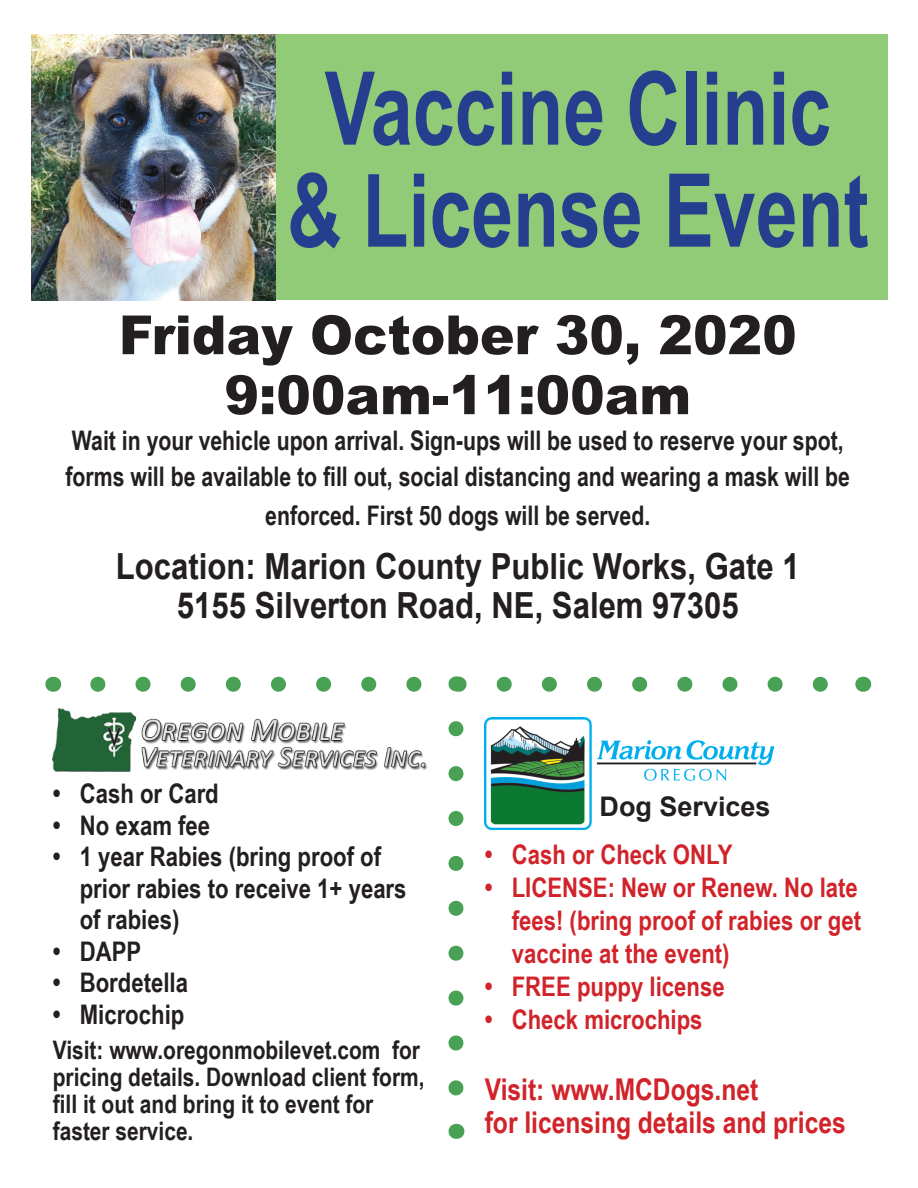
<style>
.page{position:relative;width:918px;height:1188px;background:#fff}
.page>*{position:absolute;margin:0;border:0;box-sizing:border-box;transform-origin:0 0}
.t1{font:700 102px/102px "Arial Narrow";color:#253f8e;text-align:center;scale:.9 1}
.t2{font:900 54px/60px "Arial";color:#231f20;text-align:center;scale:.96 1}
.t3{font:700 36px/39px "Arial";color:#231f20;text-align:center;scale:.86 1}
.t4{font:700 30px/33px "Arial Narrow";color:#d1232a}
.t5{font:700 27px/36px "Arial Narrow";color:#231f20;scale:.96 1}
.t6{font:700 27px/33px "Arial Narrow";color:#d1232a}
.t7{font:700 27px/31.5px "Arial Narrow";color:#231f20}
.t8{font:700 27px "Arial";color:#231f20}
.t9{font:700 25.5px/27px "Arial Narrow";color:#231f20}
</style>
<div class="page">
<div style="left:222px;top:34px;width:665px;height:266px;background:#92cb78"></div>
<img style="left:53px;top:708px;width:375px;height:63px">
<img style="left:485px;top:717px;width:288px;height:112px">
<svg style="left:53px;top:677px;width:1px;height:15px"></svg>
<svg style="left:863px;top:677px;width:1px;height:15px"></svg>
<img style="left:32px;top:34px;width:243px;height:266px">
<svg style="left:448px;top:729px;width:15px;height:367px"></svg>
<svg style="left:98px;top:676px;width:730px;height:16px"></svg>
<svg style="left:456px;top:1124px;width:1px;height:15px"></svg>
<h1 class="t1" style="left:287px;top:53px;width:648px">Vaccine Clinic &amp; License Event</h1>
<h2 class="t2" style="left:119px;top:303px;width:708px">Friday October 30, 2020<br>9:00am-11:00am</h2>
<p class="t5" style="left:66px;top:421px;width:819px">Wait in your vehicle upon arrival. Sign-ups will be used to reserve your spot, forms will be available to fill out, social distancing and wearing a mask will be</p>
<p class="t5" style="left:265px;top:496px;width:403px">enforced. First 50 dogs will be served.</p>
<h3 class="t3" style="left:116px;top:547px;width:797px">Location: Marion County Public Works, Gate 1<br>5155 Silverton Road, NE, Salem 97305</h3>
<p class="t7" style="left:53px;top:777px;width:168px">• Cash or Card</p>
<p class="t7" style="left:53px;top:808px;width:159px">• No exam fee</p>
<p class="t7" style="left:80px;top:840px;width:328px;text-indent:-27px">• 1 year Rabies (bring proof of prior rabies to receive 1+ years of rabies)</p>
<p class="t7" style="left:53px;top:934px;width:90px">• DAPP</p>
<p class="t7" style="left:53px;top:966px;width:137px">• Bordetella</p>
<p class="t7" style="left:53px;top:997px;width:133px">• Microchip</p>
<p class="t9" style="left:53px;top:1035px;width:373px">Visit: www.oregonmobilevet.com for pricing details. Download client form, fill it out and bring it to event for faster service.</p>
<p class="t8" style="left:600px;top:787px;width:173px">Dog Services</p>
<p class="t6" style="left:485px;top:837px;width:249px">• Cash or Check ONLY</p>
<p class="t6" style="left:512px;top:870px;width:351px;text-indent:-27px">• LICENSE: New or Renew. No late fees! (bring proof of rabies or get vaccine at the event)</p>
<p class="t6" style="left:485px;top:969px;width:241px">• FREE puppy license</p>
<p class="t6" style="left:485px;top:1002px;width:219px">• Check microchips</p>
<p class="t4" style="left:485px;top:1071px;width:362px">Visit: www.MCDogs.net<br>for licensing details and prices</p>
</div>
